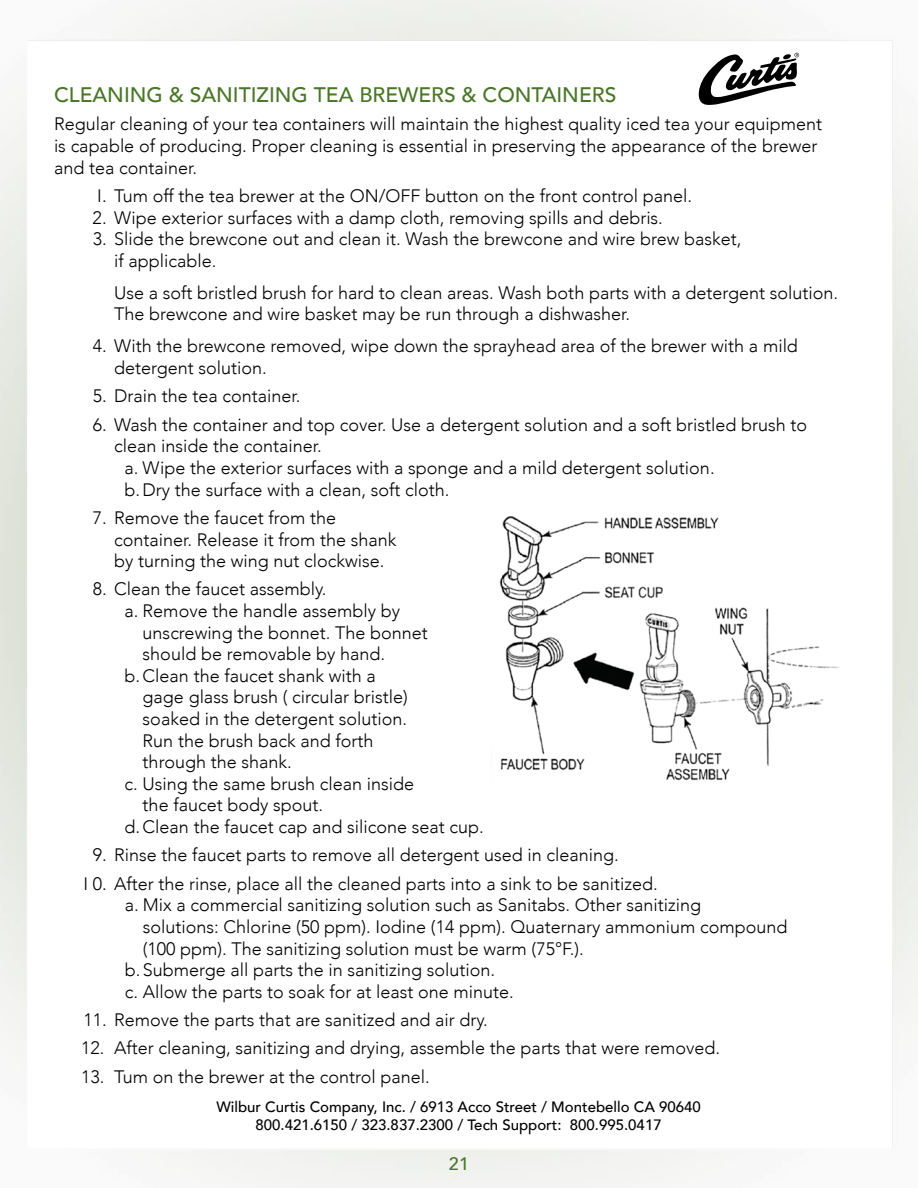
<style>
.page{position:relative;width:918px;height:1188px;background:#fff}
.page>*{position:absolute;margin:0;border:0;box-sizing:border-box;transform-origin:0 0}
.t1{font:500 21px "Avenir";color:#4a7628}
.t2{font:300 18px/21.6px "Avenir";color:#000}
.t3{font:500 18px "Avenir";color:#4a7628}
.t4{font:500 15px/18px "Avenir";color:#000;text-align:center}
</style>
<div class="page">
<img style="left:0;top:0;width:918px;height:1188px">
<img style="left:491px;top:513px;width:354px;height:272px">
<svg style="left:698px;top:53px;width:101px;height:52px"></svg>
<p class="t1" style="left:54px;top:77px;width:564px">CLEANING &amp; SANITIZING TEA BREWERS &amp; CONTAINERS</p>
<p class="t2" style="left:54px;top:113px;width:770px">Regular cleaning of your tea containers will maintain the highest quality iced tea your equipment is capable of producing. Proper cleaning is essential in preserving the appearance of the brewer and tea container.</p>
<p class="t2" style="left:97px;top:185px;width:596px">I. Tum off the tea brewer at the ON/OFF button on the front control panel.</p>
<p class="t2" style="left:93px;top:207px;width:572px">2. Wipe exterior surfaces with a damp cloth, removing spills and debris.</p>
<p class="t2" style="left:114px;top:228px;width:629px;text-indent:-21px">3. Slide the brewcone out and clean it. Wash the brewcone and wire brew basket, if applicable.</p>
<p class="t2" style="left:114px;top:282px;width:726px">Use a soft bristled brush for hard to clean areas. Wash both parts with a detergent solution.<br>The brewcone and wire basket may be run through a dishwasher.</p>
<p class="t2" style="left:114px;top:336px;width:685px;text-indent:-21px">4. With the brewcone removed, wipe down the sprayhead area of the brewer with a mild detergent solution.</p>
<p class="t2" style="left:93px;top:385px;width:209px">5. Drain the tea container.</p>
<p class="t2" style="left:93px;top:414px;width:716px">6. Wash the container and top cover. Use a detergent solution and a soft bristled brush to</p>
<p class="t2" style="left:114px;top:435px;width:209px">clean inside the container.</p>
<p class="t2" style="left:125px;top:457px;width:592px">a. Wipe the exterior surfaces with a sponge and a mild detergent solution.</p>
<p class="t2" style="left:125px;top:479px;width:326px">b.Dry the surface with a clean, soft cloth.</p>
<p class="t2" style="left:114px;top:507px;width:284px;text-indent:-21px">7. Remove the faucet from the container. Release it from the shank by turning the wing nut clockwise.</p>
<p class="t2" style="left:93px;top:579px;width:235px">8. Clean the faucet assembly.</p>
<p class="t2" style="left:125px;top:600px;width:277px">a. Remove the handle assembly by</p>
<p class="t2" style="left:143px;top:622px;width:287px">unscrewing the bonnet. The bonnet</p>
<p class="t2" style="left:143px;top:643px;width:244px">should be removable by hand.</p>
<p class="t2" style="left:125px;top:665px;width:253px">b.Clean the faucet shank with a</p>
<p class="t2" style="left:143px;top:687px;width:267px">gage glass brush ( circular bristle)</p>
<p class="t2" style="left:143px;top:708px;width:266px">soaked in the detergent solution.</p>
<p class="t2" style="left:143px;top:730px;width:232px">Run the brush back and forth</p>
<p class="t2" style="left:143px;top:751px;width:151px">through the shank.</p>
<p class="t2" style="left:125px;top:773px;width:291px">c. Using the same brush clean inside</p>
<p class="t2" style="left:143px;top:795px;width:182px">the faucet body spout.</p>
<p class="t2" style="left:125px;top:816px;width:361px">d.Clean the faucet cap and silicone seat cup.</p>
<p class="t2" style="left:83px;top:841px;width:576px;line-height:28.3px;text-indent:9px">9. Rinse the faucet parts to remove all detergent used in cleaning.<br>I 0. After the rinse, place all the cleaned parts into a sink to be sanitized.</p>
<p class="t2" style="left:125px;top:894px;width:578px">a. Mix a commercial sanitizing solution such as Sanitabs. Other sanitizing</p>
<p class="t2" style="left:143px;top:916px;width:646px">solutions: Chlorine (50 ppm). Iodine (14 ppm). Quaternary ammonium compound</p>
<p class="t2" style="left:143px;top:938px;width:443px">(100 ppm). The sanitizing solution must be warm (75°F.).</p>
<p class="t2" style="left:125px;top:959px;width:372px">b.Submerge all parts the in sanitizing solution.</p>
<p class="t2" style="left:125px;top:981px;width:391px">c. Allow the parts to soak for at least one minute.</p>
<p class="t2" style="left:83px;top:1009px;width:406px">11. Remove the parts that are sanitized and air dry.</p>
<p class="t2" style="left:81px;top:1038px;width:640px">12. After cleaning, sanitizing and drying, assemble the parts that were removed.</p>
<p class="t2" style="left:81px;top:1066px;width:350px">13. Tum on the brewer at the control panel.</p>
<p class="t4" style="left:216px;top:1097px;width:486px">Wilbur Curtis Company, Inc. / 6913 Acco Street / Montebello CA 90640<br>800.421.6150 / 323.837.2300 / Tech Support: 800.995.0417</p>
<p class="t3" style="left:449px;top:1148px;width:22px">21</p>
</div>
